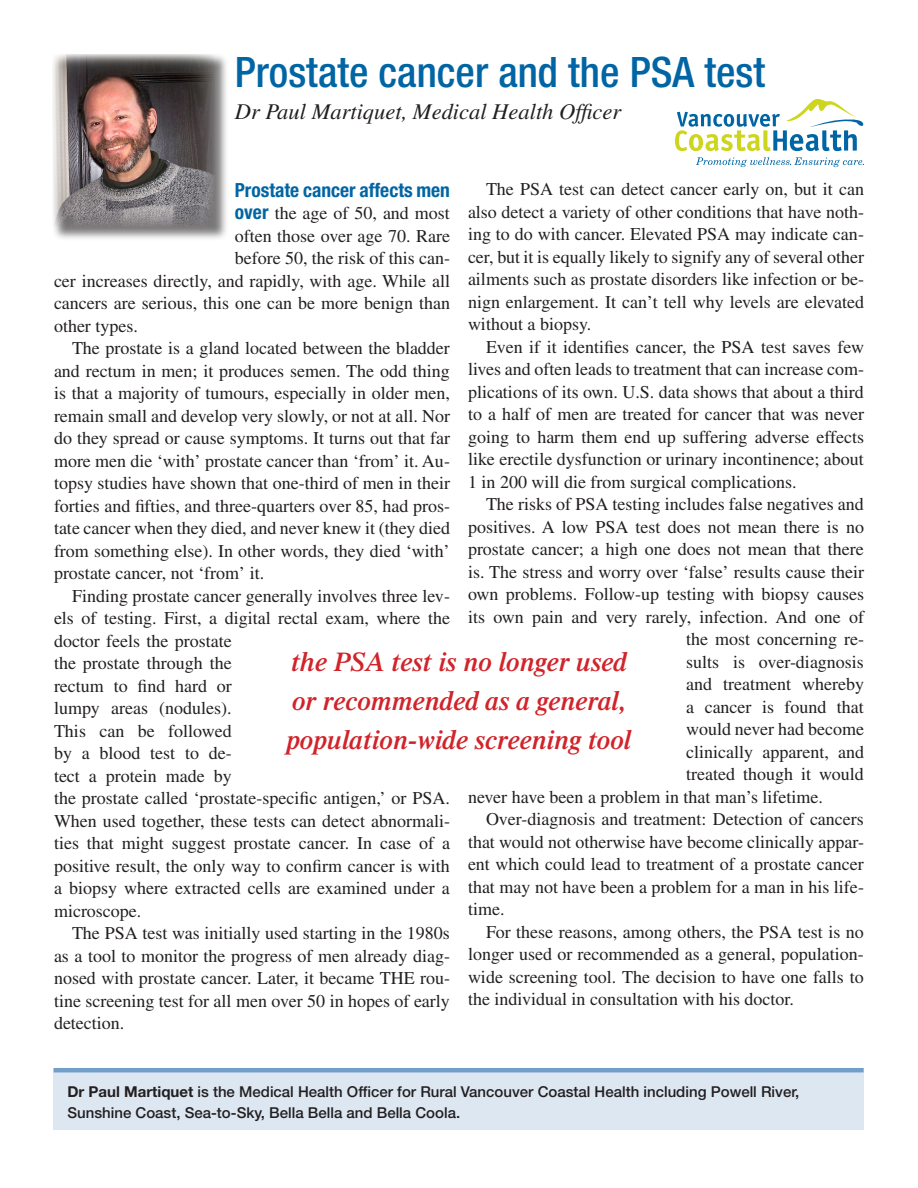
<style>
.page{position:relative;width:918px;height:1188px;background:#fff}
.page>*{position:absolute;margin:0;border:0;box-sizing:border-box;transform-origin:0 0}
.Headline{font:500 condensed 42px "Helvetica Neue LT Std";color:#0065a4}
.Call-out{font:italic 600 27px/39px "Times LT Std";color:#d1232a}
.Subhead{font:italic 22.5px "Times LT Std";color:#231f20}
.Text_First_Paragraph{font:700 condensed 19.5px "Helvetica Neue LT Std";color:#0065a4}
.Text_Second_Paragrap{font:18px/22.5px "Times LT Std";color:#231f20;text-align:justify}
.Text_First_Paragraph-2{font:18px "Times LT Std";color:#231f20}
.t1{font:500 15px/21px "Helvetica Neue LT Std";color:#231f20}
.s1{font-family:"Helvetica Neue LT Std";font-weight:700;font-stretch:condensed;font-size:19.5px;color:#0065a4}
.s2{font-weight:700}
</style>
<div class="page">
<div style="left:53px;top:1068px;width:811px;height:62px;background:#dde7f2"></div>
<hr style="left:54px;top:1068px;width:810px;height:4px;background:#729eca">
<div style="left:51px;top:53px;width:177px;height:188px;background:#231f20;opacity:.6"></div>
<img style="left:52px;top:54px;width:162px;height:173px">
<svg style="left:696px;top:157px;width:168px;height:10px"></svg>
<svg style="left:675px;top:99px;width:189px;height:52px"></svg>
<p class="Headline" style="left:235px;top:47px;width:532px">Prostate cancer and the PSA test</p>
<p class="Subhead" style="left:235px;top:99px;width:388px">Dr Paul Martiquet, Medical Health Officer</p>
<p class="Text_First_Paragraph" style="left:235px;top:178px;width:217px">Prostate cancer affects men</p>
<p class="Text_First_Paragraph-2" style="left:235px;top:203px;width:217px"><span class="s1">over</span> the age of 50, and most</p>
<p class="Text_First_Paragraph-2" style="left:235px;top:226px;width:217px">often those over age 70. Rare</p>
<p class="Text_First_Paragraph-2" style="left:235px;top:248px;width:217px">before 50, the risk of this can-</p>
<p class="Text_First_Paragraph-2" style="left:54px;top:271px;width:398px">cer increases directly, and rapidly, with age. While all</p>
<p class="Text_First_Paragraph-2" style="left:54px;top:293px;width:398px">cancers are serious, this one can be more benign than</p>
<p class="Text_First_Paragraph-2" style="left:54px;top:316px;width:85px">other types.</p>
<p class="Text_Second_Paragrap" style="left:54px;top:337px;width:398px;text-indent:18px">The prostate is a gland located between the bladder and rectum in men; it produces semen. The odd thing is that a majority of tumours, especially in older men, remain small and develop very slowly, or not at all. Nor do they spread or cause symptoms. It turns out that far more men die ‘with’ prostate cancer than ‘from’ it. Au&shy;topsy studies have shown that one-third of men in their forties and fifties, and three-quarters over 85, had pros&shy;tate cancer when they died, and never knew it (they died from something else). In other words, they died ‘with’ prostate cancer, not ‘from’ it.</p>
<p class="Text_Second_Paragrap" style="left:54px;top:585px;width:398px;text-align:left;text-indent:18px">Finding prostate cancer generally involves three lev&shy;els of testing. First, a digital rectal exam, where the doctor feels the prostate<br>the prostate through the<br>rectum to find hard or<br>lumpy areas (nodules).<br>This can be followed<br>by a blood test to de-<br>tect a protein made by<br>the prostate called ‘prostate-specific antigen,’ or PSA.<br>When used together, these tests can detect abnormali&shy;ties that might suggest prostate cancer. In case of a positive result, the only way to confirm cancer is with a biopsy where extracted cells are examined under a microscope.</p>
<p class="Text_Second_Paragrap" style="left:54px;top:922px;width:398px;text-indent:18px">The PSA test was initially used starting in the 1980s as a tool to monitor the progress of men already diag&shy;nosed with prostate cancer. Later, it became THE rou&shy;tine screening test for all men over 50 in hopes of early detection.</p>
<p class="Text_Second_Paragrap" style="left:468px;top:178px;width:398px;text-indent:18px">The PSA test can detect cancer early on, but it can also detect a variety of other conditions that have noth&shy;ing to do with cancer. Elevated PSA may indicate can&shy;cer, but it is equally likely to signify any of several other ailments such as prostate disorders like infection or be&shy;nign enlargement. It can’t tell why levels are elevated without a biopsy.</p>
<p class="Text_Second_Paragrap" style="left:468px;top:335px;width:398px;text-indent:18px">Even if it identifies cancer, the PSA test saves few lives and often leads to treatment that can increase com&shy;plications of its own. U.S. data shows that about a third to a half of men are treated for cancer that was never going to harm them end up suffering adverse effects like erectile dysfunction or urinary incontinence; about 1 in 200 will die from surgical complications.</p>
<p class="Text_Second_Paragrap" style="left:486px;top:493px;width:379px">The risks of PSA testing includes false negatives and</p>
<p class="Text_Second_Paragrap" style="left:468px;top:515px;width:398px">positives. A low PSA test does not mean there is no</p>
<p class="Text_Second_Paragrap" style="left:468px;top:538px;width:397px">prostate cancer; a high one does not mean that there</p>
<p class="Text_Second_Paragrap" style="left:468px;top:560px;width:398px">is. The stress and worry over ‘false’ results cause their</p>
<p class="Text_Second_Paragrap" style="left:468px;top:583px;width:398px">own problems. Follow-up testing with biopsy causes</p>
<p class="Text_Second_Paragrap" style="left:468px;top:605px;width:398px">its own pain and very rarely, infection. And one of</p>
<p class="Text_Second_Paragrap" style="left:686px;top:628px;width:179px">the most concerning re-</p>
<p class="Text_Second_Paragrap" style="left:686px;top:650px;width:179px">sults is over-diagnosis</p>
<p class="Text_Second_Paragrap" style="left:686px;top:673px;width:179px">and treatment whereby</p>
<p class="Text_Second_Paragrap" style="left:686px;top:695px;width:179px">a cancer is found that</p>
<p class="Text_Second_Paragrap" style="left:686px;top:718px;width:179px">would never had become</p>
<p class="Text_Second_Paragrap" style="left:686px;top:740px;width:179px">clinically apparent, and</p>
<p class="Text_Second_Paragrap" style="left:686px;top:763px;width:179px">treated though it would</p>
<p class="Text_Second_Paragrap" style="left:468px;top:785px;width:357px">never have been a problem in that man’s lifetime.</p>
<p class="Text_Second_Paragrap" style="left:468px;top:808px;width:398px;text-indent:18px">Over-diagnosis and treatment: Detection of cancers that would not otherwise have become clinically appar&shy;ent which could lead to treatment of a prostate cancer that may not have been a problem for a man in his life&shy;time.</p>
<p class="Text_Second_Paragrap" style="left:468px;top:920px;width:397px;text-indent:18px">For these reasons, among others, the PSA test is no longer used or recommended as a general, population&shy;wide screening tool. The decision to have one falls to the individual in consultation with his doctor.</p>
<p class="Call-out" style="left:286px;top:642px;width:347px">the PSA test is no longer used or recommended as a general, population-wide screening tool</p>
<p class="t1" style="left:68px;top:1081px;width:733px"><span class="s2">Dr Paul Martiquet</span> is the Medical Health Officer for Rural Vancouver Coastal Health including Powell River,<br>Sunshine Coast, Sea-to-Sky, Bella Bella and Bella Coola.</p>
</div>
